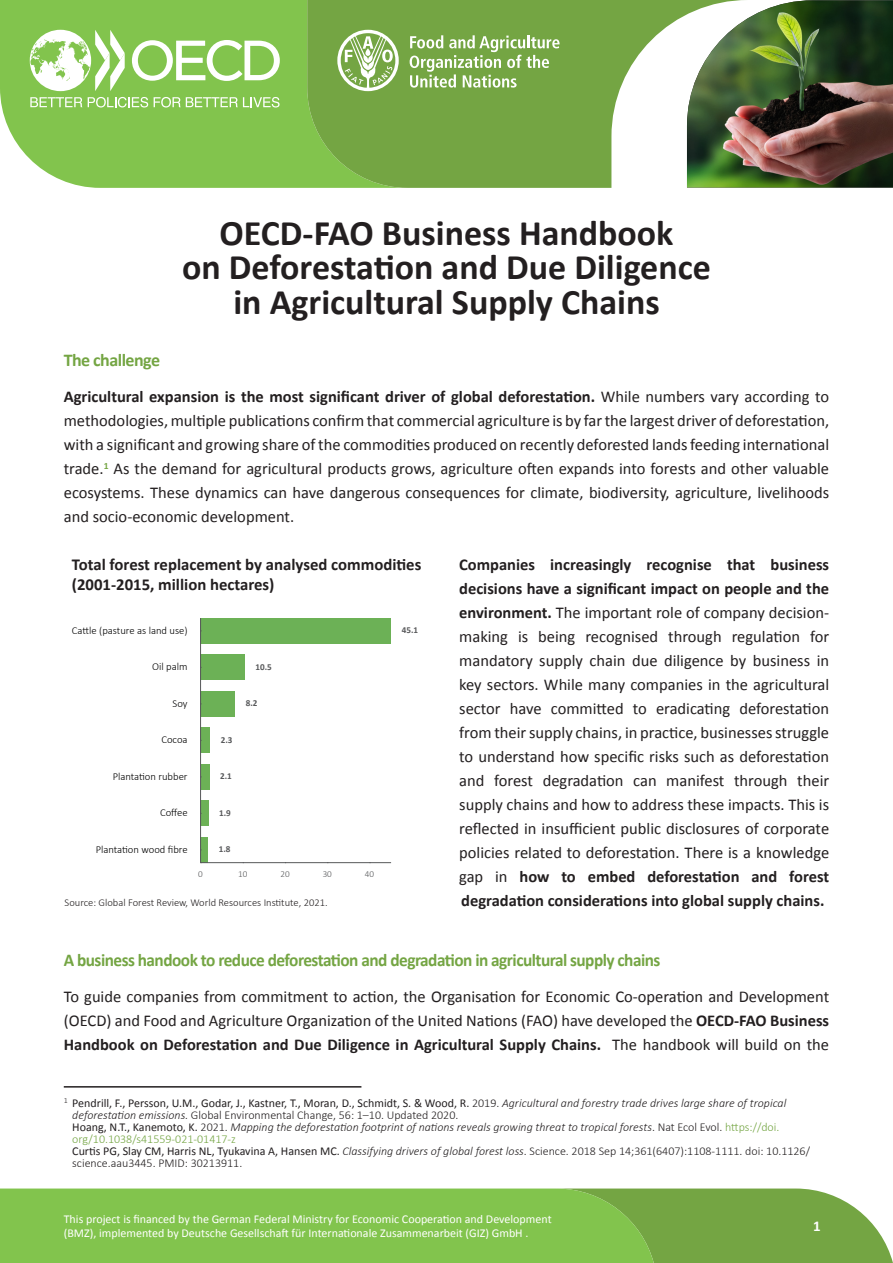
<style>
.page{position:relative;width:893px;height:1263px;background:#fff}
.page>*{position:absolute;margin:0;border:0;box-sizing:border-box;transform-origin:0 0}
.t1{font:700 36px/34.5px "Calibri";color:#231f20;text-align:center}
.Level_1{font:700 18px "Calibri";letter-spacing:-.03em;color:#74a543;scale:.96 1}
.Level_1-2{font:700 18px "Calibri";letter-spacing:-.03em;color:#74a543}
.t2{font:700 16.8px/20.1px "Calibri";color:#231f20}
.Text{font:16.5px/24px "Calibri";color:#231f20;text-align:justify}
.t3{font:700 15px "Calibri";color:#fff}
.Footnote{font:italic 300 12px/12px "Calibri";color:#231f20}
.Paragraph_Style_1{font:12px "Calibri";color:#fff}
.t4{font:300 10.65px "Calibri";color:#000001}
.Text-2{font:300 10.5px "Calibri";color:#231f20}
.t5{font:700 9.15px "Calibri";color:#57585a}
.t6{font:300 9.15px "Calibri";color:#57585a}
.s1{font-weight:700}
.s2{font-weight:400;font-style:normal}
.s3{font-style:normal}
.s4{font-style:normal;color:#74a543}
</style>
<div class="page">
<div style="left:0;top:0;width:307px;height:188px;background:#82c44d"></div>
<svg style="left:307px;top:0;width:380px;height:188px;fill:#74a543"></svg>
<img style="left:687px;top:0;width:206px;height:188px">
<svg style="left:337px;top:30px;width:62px;height:61px"></svg>
<svg style="left:410px;top:35px;width:150px;height:53px;background:#95ba6f"></svg>
<svg style="left:654px;top:1188px;width:239px;height:75px;background:#83af58"></svg>
<div style="left:0;top:1188px;width:654px;height:75px;background:#82c44d"></div>
<svg style="left:30px;top:97px;width:52px;height:10px"></svg>
<svg style="left:88px;top:97px;width:60px;height:11px"></svg>
<svg style="left:154px;top:97px;width:126px;height:11px"></svg>
<svg style="left:30px;top:30px;width:95px;height:61px"></svg>
<svg style="left:132px;top:40px;width:148px;height:41px"></svg>
<hr style="left:64px;top:1086px;width:297px;height:1px;background:#231f20">
<div style="left:201px;top:618px;width:190px;height:26px;background:#6cb156"></div>
<div style="left:201px;top:655px;width:44px;height:25px;background:#6cb156"></div>
<div style="left:201px;top:691px;width:34px;height:26px;background:#6cb156"></div>
<div style="left:201px;top:728px;width:9px;height:25px;background:#6cb156"></div>
<div style="left:201px;top:764px;width:8px;height:26px;background:#6cb156"></div>
<div style="left:201px;top:801px;width:8px;height:25px;background:#6cb156"></div>
<div style="left:201px;top:837px;width:7px;height:26px;background:#6cb156"></div>
<hr style="left:200px;top:862px;width:191px;height:1px;background:#57585a">
<hr style="left:200px;top:618px;width:1px;height:244px;background:#57585a">
<p class="t1" style="left:182px;top:214px;width:530px">OECD-FAO Business Handbook<br>on Deforestation and Due Diligence in Agricultural Supply Chains</p>
<p class="Level_1-2" style="left:64px;top:347px;width:98px">The challenge</p>
<p class="Text" style="left:64px;top:384px;width:767px"><span class="s1">Agricultural expansion is the most significant driver of global deforestation.</span> While numbers vary according to methodologies, multiple publications confirm that commercial agriculture is by far the largest driver of deforestation, with a significant and growing share of the commodities produced on recently deforested lands feeding international trade.<sup>1</sup> As the demand for agricultural products grows, agriculture often expands into forests and other valuable ecosystems. These dynamics can have dangerous consequences for climate, biodiversity, agriculture, livelihoods and socio-economic development.</p>
<p class="Text" style="left:459px;top:552px;width:371px"><span class="s1">Companies increasingly recognise that business decisions have a significant impact on people and the environment.</span> The important role of company decision&shy;making is being recognised through regulation for mandatory supply chain due diligence by business in key sectors. While many companies in the agricultural sector have committed to eradicating deforestation from their supply chains, in practice, businesses struggle to understand how specific risks such as deforestation and forest degradation can manifest through their supply chains and how to address these impacts. This is reflected in insufficient public disclosures of corporate policies related to deforestation. There is a knowledge gap in <span class="s1">how to embed deforestation and forest degradation considerations into global supply chains.</span></p>
<p class="t2" style="left:72px;top:554px;width:351px">Total forest replacement by analysed commodities (2001-2015, million hectares)</p>
<p class="t4" style="left:72px;top:623px;width:117px">Cattle (pasture as land use)</p>
<p class="t4" style="left:152px;top:660px;width:37px">Oil palm</p>
<p class="t4" style="left:173px;top:696px;width:17px">Soy</p>
<p class="t4" style="left:161px;top:733px;width:28px">Cocoa</p>
<p class="t4" style="left:113px;top:769px;width:76px">Plantation rubber</p>
<p class="t4" style="left:160px;top:806px;width:29px">Coffee</p>
<p class="t4" style="left:96px;top:842px;width:93px">Plantation wood fibre</p>
<p class="t5" style="left:402px;top:623px;width:18px">45.1</p>
<p class="t5" style="left:256px;top:660px;width:18px">10.5</p>
<p class="t5" style="left:246px;top:696px;width:13px">8.2</p>
<p class="t5" style="left:221px;top:733px;width:13px">2.3</p>
<p class="t5" style="left:220px;top:769px;width:13px">2.1</p>
<p class="t5" style="left:219px;top:806px;width:13px">1.9</p>
<p class="t5" style="left:219px;top:842px;width:13px">1.8</p>
<p class="t6" style="left:198px;top:868px;width:6px">0</p>
<p class="t6" style="left:238px;top:868px;width:11px">10</p>
<p class="t6" style="left:280px;top:868px;width:11px">20</p>
<p class="t6" style="left:323px;top:868px;width:11px">30</p>
<p class="t6" style="left:365px;top:868px;width:11px">40</p>
<p class="Text-2" style="left:65px;top:896px;width:264px">Source: Global Forest Review, World Resources Institute, 2021.</p>
<p class="Level_1" style="left:64px;top:947px;width:623px">A business handook to reduce deforestation and degradation in agricultural supply chains</p>
<p class="Text" style="left:64px;top:984px;width:767px">To guide companies from commitment to action, the Organisation for Economic Co-operation and Development (OECD) and Food and Agriculture Organization of the United Nations (FAO) have developed the <span class="s1">OECD-FAO Business Handbook on Deforestation and Due Diligence in Agricultural Supply Chains.</span> The handbook will build on the</p>
<p class="Footnote" style="left:72px;top:1097px;width:739px;text-indent:-9px"><sup>1</sup> <span class="s2">Pendrill, F., Persson, U.M., Godar, J., Kastner, T., Moran, D., Schmidt, S. &amp; Wood, R.</span> <span class="s3">2019.</span> Agricultural and forestry trade drives large share of tropical deforestation emissions. <span class="s3">Global Environmental Change, 56: 1–10. Updated 2020.<br></span><span class="s2">Hoang, N.T., Kanemoto, K.</span> <span class="s3">2021.</span> Mapping the deforestation footprint of nations reveals growing threat to tropical forests<span class="s3">. Nat Ecol Evol.</span> <span class="s4">https://doi. org/10.1038/s41559-021-01417-z<br></span><span class="s2">Curtis PG, Slay CM, Harris NL, Tyukavina A, Hansen MC.</span> Classifying drivers of global forest loss<span class="s3">. Science. 2018 Sep 14;361(6407):1108-1111. doi: 10.1126/ science.aau3445. PMID: 30213911.</span></p>
<p class="Paragraph_Style_1" style="left:64px;top:1211px;width:489px">This project is financed by the German Federal Ministry for Economic Cooperation and Development</p>
<p class="Paragraph_Style_1" style="left:64px;top:1225px;width:466px">(BMZ), implemented by Deutsche Gesellschaft für Internationale Zusammenarbeit (GIZ) GmbH .</p>
<p class="t3" style="left:813px;top:1216px;width:9px">1</p>
</div>
